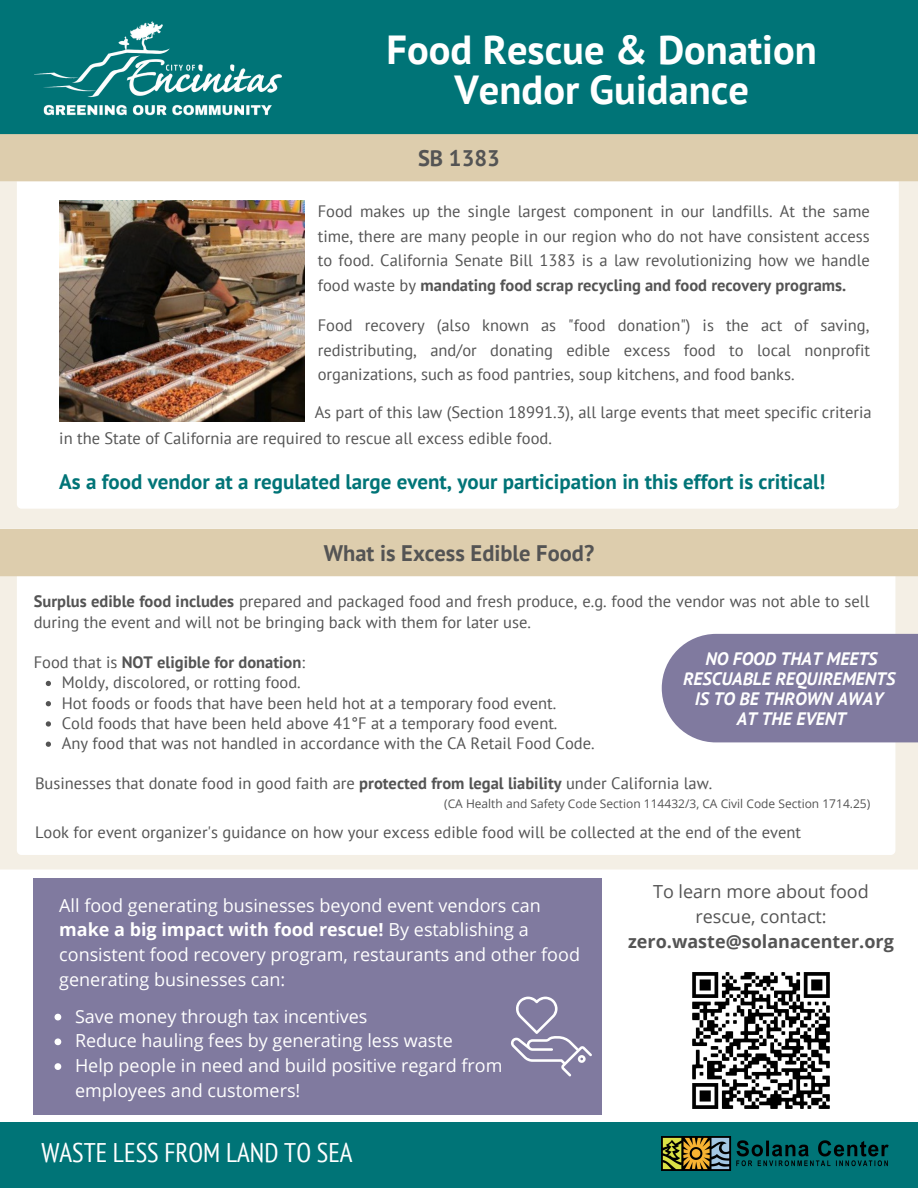
<style>
.page{position:relative;width:918px;height:1188px;background:#fff}
.page>*{position:absolute;margin:0;border:0;box-sizing:border-box;transform-origin:0 0}
.t1{font:700 40.5px/39.3px "PT Sans";color:#fff;text-align:center}
.t2{font:condensed 26.85px "PT Sans";color:#fff}
.t3{font:700 22.5px "PT Sans";color:#545454}
.t4{font:700 21px "PT Sans";color:#007477}
.t5{font:18px/24.8px "Open Sans";color:#fff}
.t6{font:italic 700 18px/20.2px "PT Sans";color:#fff;text-align:center}
.t7{font:18px/24.8px "Open Sans";color:#545454;text-align:center}
.t8{font:700 18px "Open Sans";color:#545454}
.t9{font:16.5px/24.5px "PT Sans";color:#545454}
.t10{font:700 16.5px "PT Sans";color:#545454}
.t11{font:12px "Open Sans";color:#545454}
.s1{font-weight:700}
.s2{font-weight:400}
</style>
<div class="page">
<div style="left:0;top:0;width:918px;height:136px;background:#007477"></div>
<div style="left:0;top:181px;width:918px;height:348px;background:#f4efe5"></div>
<div style="left:17px;top:158px;width:882px;height:351px;background:#fff;border-radius:5px"></div>
<div style="left:0;top:134px;width:918px;height:47px;background:#ddcdad"></div>
<div style="left:0;top:1122px;width:918px;height:66px;background:#007477"></div>
<img style="left:34px;top:21px;width:248px;height:95px">
<div style="left:0;top:576px;width:918px;height:294px;background:#f4efe5"></div>
<div style="left:17px;top:547px;width:878px;height:308px;background:#fff;border-radius:5px"></div>
<div style="left:0;top:529px;width:918px;height:47px;background:#ddcdad"></div>
<svg style="left:46px;top:681px;width:5px;height:5px"></svg>
<svg style="left:46px;top:701px;width:5px;height:5px"></svg>
<svg style="left:46px;top:721px;width:5px;height:6px"></svg>
<svg style="left:46px;top:742px;width:5px;height:5px"></svg>
<img style="left:662px;top:1137px;width:227px;height:33px">
<div style="left:662px;top:634px;width:256px;height:109px;background:#807a9f"></div>
<img style="left:60px;top:200px;width:245px;height:222px">
<div style="left:34px;top:878px;width:568px;height:237px;background:#807a9f"></div>
<svg style="left:511px;top:997px;width:81px;height:79px"></svg>
<img style="left:692px;top:972px;width:138px;height:137px">
<svg style="left:55px;top:1014px;width:6px;height:6px"></svg>
<svg style="left:55px;top:1038px;width:6px;height:7px"></svg>
<svg style="left:55px;top:1063px;width:6px;height:7px"></svg>
<h1 class="t1" style="left:387px;top:29px;width:432px">Food Rescue &amp; Donation<br>Vendor Guidance</h1>
<h3 class="t3" style="left:418px;top:143px;width:83px">SB 1383</h3>
<p class="t9" style="left:318px;top:199px;width:554px;text-align:justify">Food makes up the single largest component in our landfills. At the same time, there are many people in our region who do not have consistent access to food. California Senate Bill 1383 is a law revolutionizing how we handle food waste by <span class="s1">mandating food scrap recycling and food recovery programs.</span></p>
<p class="t9" style="left:318px;top:313px;width:554px;text-align:justify">Food recovery (also known as "food donation") is the act of saving, redistributing, and/or donating edible excess food to local nonprofit organizations, such as food pantries, soup kitchens, and food banks.</p>
<p class="t9" style="left:315px;top:400px;width:558px">As part of this law (Section 18991.3), all large events that meet specific criteria</p>
<p class="t9" style="left:59px;top:425px;width:494px">in the State of California are required to rescue all excess edible food.</p>
<p class="t4" style="left:59px;top:468px;width:768px">As a food vendor at a regulated large event, your participation in this effort is critical!</p>
<h3 class="t3" style="left:324px;top:538px;width:272px">What is Excess Edible Food?</h3>
<p class="t9" style="left:34px;top:591px;width:837px;line-height:20.2px"><span class="s1">Surplus edible food includes</span> prepared and packaged food and fresh produce, e.g. food the vendor was not able to sell during the event and will not be bringing back with them for later use.</p>
<p class="t10" style="left:34px;top:651px;width:273px"><span class="s2">Food that is</span> NOT eligible for donation<span class="s2">:</span></p>
<p class="t6" style="left:683px;top:648px;width:214px">NO FOOD THAT MEETS<br>RESCUABLE REQUIREMENTS<br>IS TO BE THROWN AWAY<br>AT THE EVENT</p>
<p class="t9" style="left:62px;top:672px;width:534px;line-height:20.2px">Moldy, discolored, or rotting food.<br>Hot foods or foods that have been held hot at a temporary food event.<br>Cold foods that have been held above 41°F at a temporary food event.<br>Any food that was not handled in accordance with the CA Retail Food Code.</p>
<p class="t9" style="left:35px;top:771px;width:679px">Businesses that donate food in good faith are <span class="s1">protected from legal liability</span> under California law.</p>
<p class="t11" style="left:444px;top:795px;width:428px">(CA Health and Safety Code Section 114432/3, CA Civil Code Section 1714.25)</p>
<p class="t9" style="left:35px;top:820px;width:768px">Look for event organizer's guidance on how your excess edible food will be collected at the end of the event</p>
<p class="t5" style="left:59px;top:892px;width:522px">All food generating businesses beyond event vendors can <span class="s1">make a big impact with food rescue!</span> By establishing a consistent food recovery program, restaurants and other food generating businesses can:</p>
<p class="t5" style="left:75px;top:1003px;width:429px">Save money through tax incentives<br>Reduce hauling fees by generating less waste<br>Help people in need and build positive regard from employees and customers!</p>
<h2 class="t2" style="left:41px;top:1135px;width:313px">WASTE LESS FROM LAND TO SEA</h2>
<p class="t7" style="left:653px;top:879px;width:217px">To learn more about food rescue, contact:</p>
<p class="t8" style="left:628px;top:928px;width:267px">zero.waste@solanacenter.org</p>
</div>
